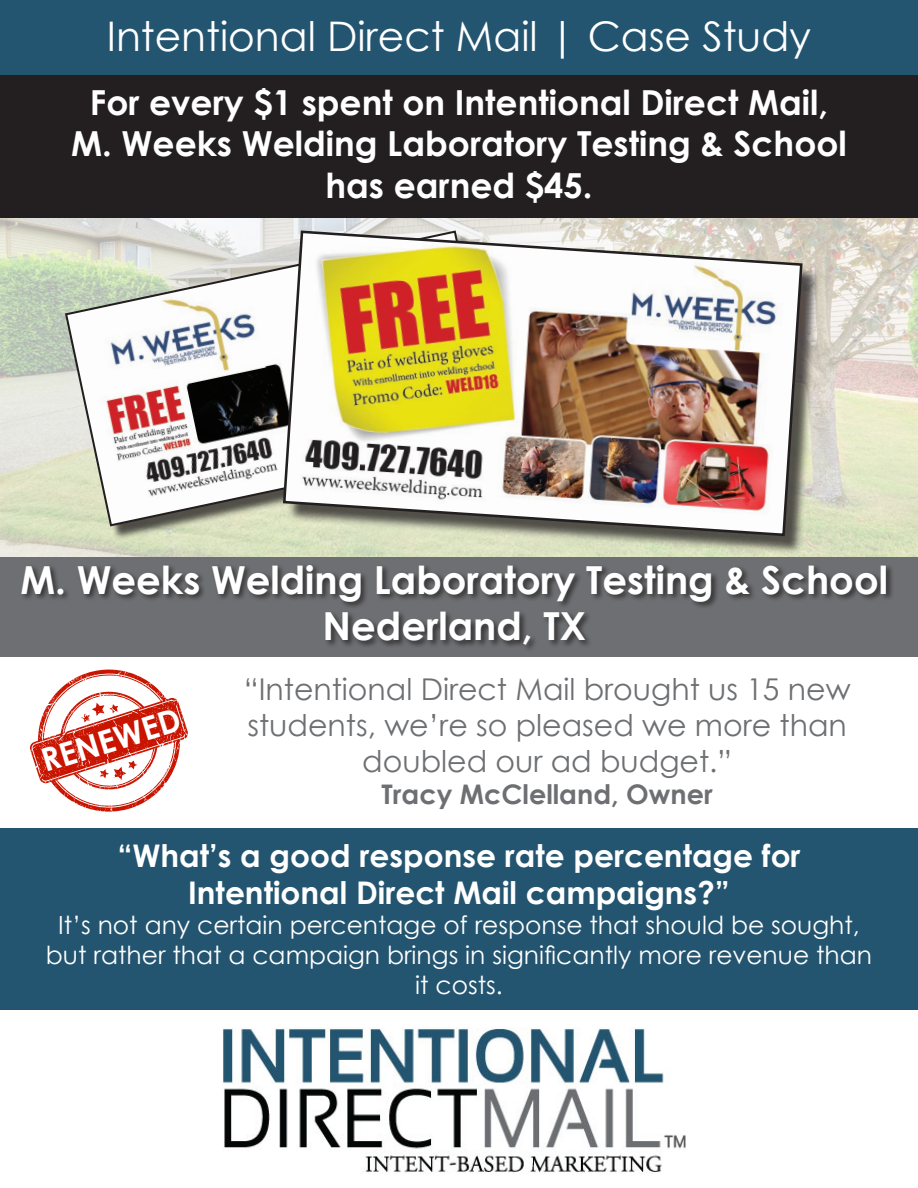
<style>
.page{position:relative;width:918px;height:1188px;background:#fff}
.page>*{position:absolute;margin:0;border:0;box-sizing:border-box;transform-origin:0 0}
.t1{font:40.8px "Century Gothic";color:#fff}
.t2{font:700 38.7px "Century Gothic";color:#fff}
.t3{font:700 34.5px/41.4px "Century Gothic";color:#fff;text-align:center}
.t4{font:700 32.25px "Century Gothic";color:#fff}
.t5{font:700 31.2px/37.5px "Century Gothic";color:#fff;text-align:center}
.t6{font:30px/36px "Century Gothic";color:#6d6f72;text-align:center}
.t7{font:700 27px "Century Gothic";color:#6d6f72}
.t8{font:24.9px/30px "Century Gothic";color:#fff;text-align:center}
</style>
<div class="page">
<img style="left:0;top:217px;width:918px;height:340px">
<div style="left:0;top:0;width:918px;height:88px;background:#245570"></div>
<div style="left:0;top:75px;width:918px;height:142px;background:#231f20"></div>
<div style="left:0;top:557px;width:918px;height:100px;background:#6d6f72"></div>
<div style="left:68px;top:234px;width:447px;height:307px;background:#231f20;opacity:.75"></div>
<svg style="left:64px;top:229px;width:218px;height:299px"></svg>
<div style="left:286px;top:234px;width:535px;height:320px;background:#231f20;opacity:.75"></div>
<img style="left:282px;top:229px;width:522px;height:309px">
<div style="left:20px;top:563px;width:874px;height:90px;background:#231f20;opacity:.75"></div>
<div style="left:0;top:828px;width:918px;height:182px;background:#245570"></div>
<img style="left:223px;top:1028px;width:463px;height:146px">
<svg style="left:30px;top:669px;width:158px;height:143px"></svg>
<p class="t1" style="left:107px;top:8px;width:706px">Intentional Direct Mail | Case Study</p>
<p class="t3" style="left:71px;top:80px;width:777px">For every $1 spent on Intentional Direct Mail,<br>M. Weeks Welding Laboratory Testing &amp; School</p>
<p class="t3" style="left:325px;top:163px;width:269px">has earned $45.</p>
<p class="t2" style="left:21px;top:551px;width:869px">M. Weeks Welding Laboratory Testing &amp; School</p>
<p class="t2" style="left:323px;top:597px;width:265px">Nederland, TX</p>
<p class="t6" style="left:244px;top:670px;width:608px">“Intentional Direct Mail brought us 15 new students, we’re so pleased we more than doubled our ad budget.”</p>
<p class="t7" style="left:382px;top:774px;width:333px">Tracy McClelland, Owner</p>
<p class="t4" style="left:35px;top:737px;width:146px;rotate:-17deg">RENEWED</p>
<p class="t5" style="left:117px;top:835px;width:685px">“What’s a good response rate percentage for<br>Intentional Direct Mail campaigns?”</p>
<p class="t8" style="left:46px;top:910px;width:828px">It’s not any certain percentage of response that should be sought, but rather that a campaign brings in significantly more revenue than it costs.</p>
</div>
